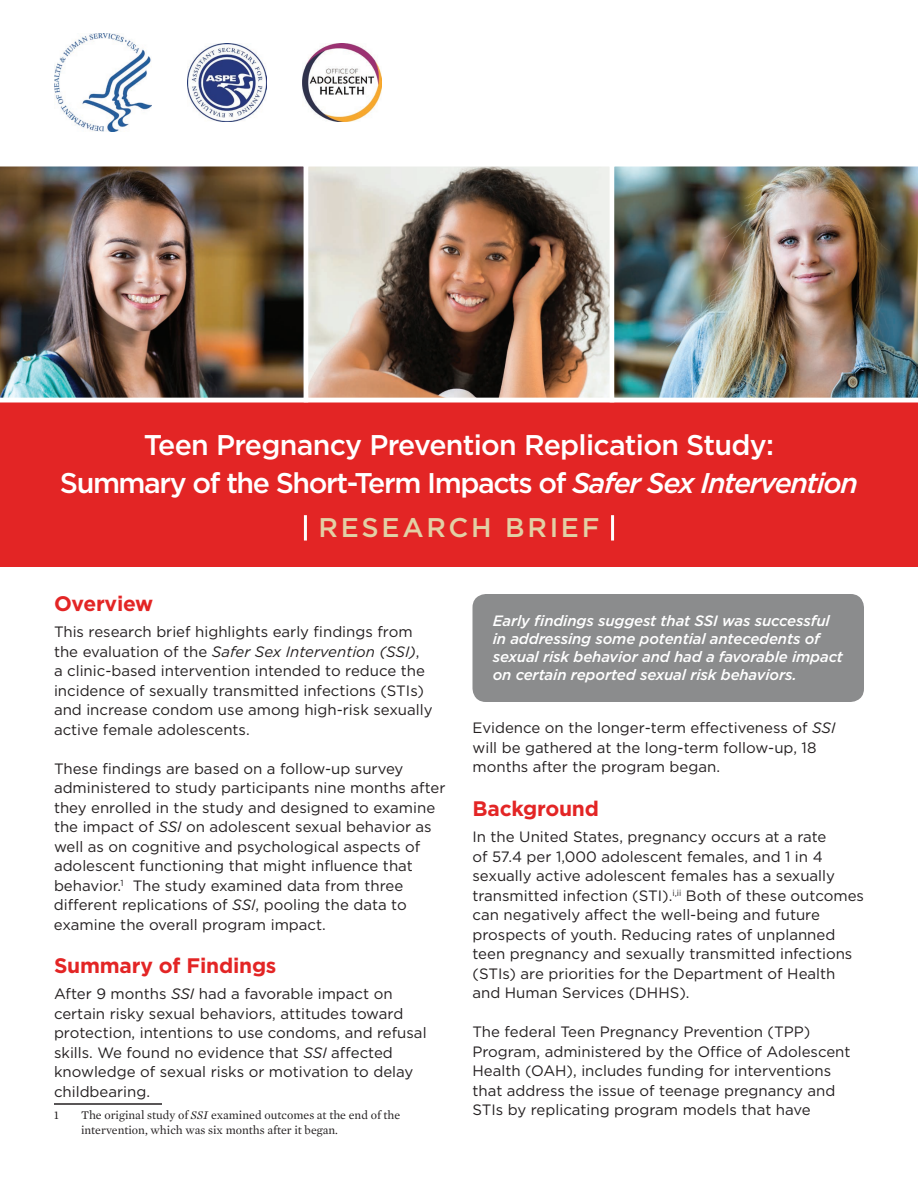
<style>
.page{position:relative;width:918px;height:1188px;background:#fff}
.page>*{position:absolute;margin:0;border:0;box-sizing:border-box;transform-origin:0 0}
.t1{font:500 28.5px/37.5px "Gotham";letter-spacing:-.035em;color:#fff;text-align:center}
.t2{font:500 27px "Gotham";letter-spacing:.1em;color:#e2d0a5}
.t3{font:700 21px "Gotham";letter-spacing:-.01em;color:#e32525}
.t4{font:15px/19.5px "Gotham";color:#231f20}
.t5{font:italic 500 15px/18px "Gotham";letter-spacing:-.01em;color:#fff}
.Footnote{font:12px/15px "Mercury Text G1";color:#231f20}
.s1{font-style:italic}
</style>
<div class="page">
<hr style="left:54px;top:1103px;width:108px;height:2px;background:#231f20">
<div style="left:0;top:402px;width:918px;height:165px;background:#e32525"></div>
<hr style="left:304px;top:515px;width:3px;height:26px;background:#fff">
<hr style="left:611px;top:515px;width:3px;height:26px;background:#fff">
<img style="left:54px;top:33px;width:97px;height:99px">
<img style="left:187px;top:43px;width:79px;height:79px">
<img style="left:303px;top:43px;width:78px;height:79px">
<img style="left:0;top:166px;width:304px;height:232px">
<img style="left:309px;top:167px;width:300px;height:230px">
<div style="left:304px;top:162px;width:310px;height:240px;border:4px solid #fff"></div>
<img style="left:610px;top:162px;width:308px;height:236px">
<hr style="left:0;top:398px;width:918px;height:4px;background:#fff">
<div style="left:472px;top:594px;width:392px;height:108px;background:#8b8c8d;border-radius:14px"></div>
<h1 class="t1" style="left:60px;top:426px;width:800px">Teen Pregnancy Prevention Replication Study:<br>Summary of the Short-Term Impacts of <span class="s1">Safer Sex Intervention</span></h1>
<h1 class="t2" style="left:319px;top:510px;width:282px">RESEARCH BRIEF</h1>
<h2 class="t3" style="left:54px;top:589px;width:101px">Overview</h2>
<p class="t4" style="left:54px;top:622px;width:380px">This research brief highlights early findings from the evaluation of the <span class="s1">Safer Sex Intervention (SSI)</span>,<br>a clinic-based intervention intended to reduce the incidence of sexually transmitted infections (STIs) and increase condom use among high-risk sexually active female adolescents.</p>
<p class="t4" style="left:54px;top:758px;width:393px">These findings are based on a follow-up survey administered to study participants nine months after they enrolled in the study and designed to examine the impact of <span class="s1">SSI</span> on adolescent sexual behavior as well as on cognitive and psychological aspects of adolescent functioning that might influence that behavior.<sup>1</sup> The study examined data from three different replications of <span class="s1">SSI</span>, pooling the data to examine the overall program impact.</p>
<h2 class="t3" style="left:54px;top:952px;width:224px">Summary of Findings</h2>
<p class="t4" style="left:54px;top:984px;width:374px">After 9 months <span class="s1">SSI</span> had a favorable impact on certain risky sexual behaviors, attitudes toward protection, intentions to use condoms, and refusal skills. We found no evidence that <span class="s1">SSI</span> affected knowledge of sexual risks or motivation to delay childbearing.</p>
<p class="Footnote" style="left:81px;top:1107px;width:321px">The original study of <span class="s1">SSI</span> examined outcomes at the end of the intervention, which was six months after it began.</p>
<p class="Footnote" style="left:54px;top:1107px;width:6px">1</p>
<p class="t5" style="left:493px;top:612px;width:352px">Early findings suggest that SSI was successful in addressing some potential antecedents of sexual risk behavior and had a favorable impact on certain reported sexual risk behaviors.</p>
<p class="t4" style="left:472px;top:718px;width:364px">Evidence on the longer-term effectiveness of <span class="s1">SSI </span>will be gathered at the long-term follow-up, 18 months after the program began.</p>
<h2 class="t3" style="left:472px;top:795px;width:128px">Background</h2>
<p class="t4" style="left:472px;top:827px;width:393px">In the United States, pregnancy occurs at a rate<br>of 57.4 per 1,000 adolescent females, and 1 in 4 sexually active adolescent females has a sexually transmitted infection (STI).<sup>i,ii</sup> Both of these outcomes can negatively affect the well-being and future prospects of youth. Reducing rates of unplanned teen pregnancy and sexually transmitted infections (STIs) are priorities for the Department of Health and Human Services (DHHS).</p>
<p class="t4" style="left:472px;top:1022px;width:380px">The federal Teen Pregnancy Prevention (TPP)<br>Program, administered by the Office of Adolescent Health (OAH), includes funding for interventions that address the issue of teenage pregnancy and STIs by replicating program models that have</p>
</div>
